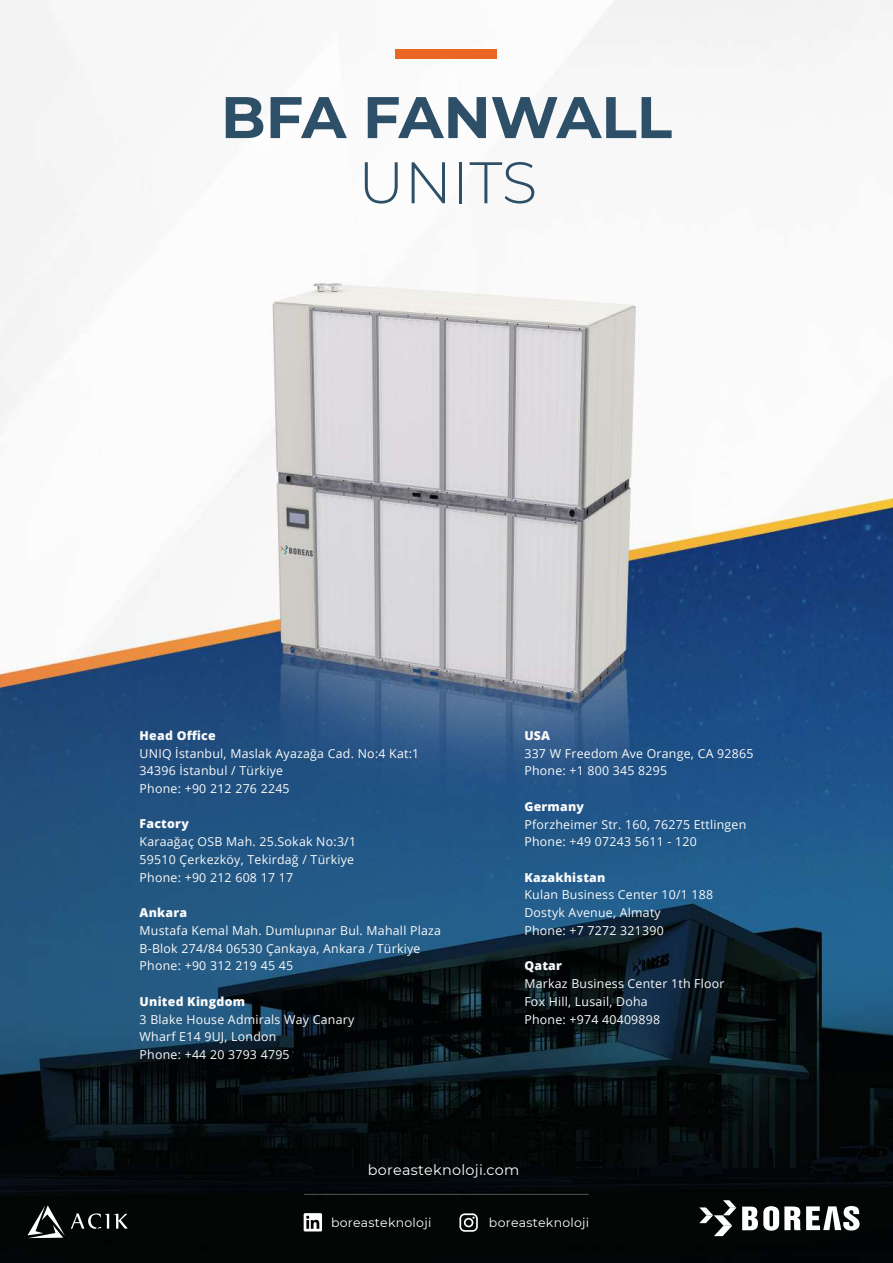
<style>
.page{position:relative;width:893px;height:1263px;background:#fff}
.page>*{position:absolute;margin:0;border:0;box-sizing:border-box;transform-origin:0 0}
.t1{font:700 58.5px "Montserrat";color:#2d4f67}
.t2{font:300 58.5px "Montserrat";color:#2d4f67}
.t3{font:14.4px "Montserrat";letter-spacing:.02em;color:#fff}
.t4{font:12.45px "Montserrat";letter-spacing:.02em;color:#fff}
.t5{font:12.3px/17.7px "Open Sans";letter-spacing:.02em;color:#fafafa}
.t6{font:800 12.3px "Open Sans";letter-spacing:.02em;color:#fafafa}
</style>
<div class="page">
<img style="left:0;top:0;width:893px;height:1263px">
<svg style="left:27px;top:1205px;width:38px;height:33px"></svg>
<svg style="left:71px;top:1213px;width:57px;height:16px"></svg>
<svg style="left:742px;top:1206px;width:117px;height:25px"></svg>
<svg style="left:699px;top:1200px;width:37px;height:36px"></svg>
<svg style="left:304px;top:1213px;width:18px;height:18px"></svg>
<svg style="left:459px;top:1213px;width:19px;height:19px"></svg>
<hr style="left:304px;top:1194px;width:285px;height:1px;background:#fff">
<div style="left:396px;top:50px;width:101px;height:9px;background:#e96624"></div>
<h1 class="t1" style="left:221px;top:75px;width:453px">BFA FANWALL</h1>
<h1 class="t2" style="left:358px;top:143px;width:181px">UNITS</h1>
<p class="t6" style="left:140px;top:726px;width:78px">Head Office</p>
<p class="t5" style="left:140px;top:744px;width:281px">UNIQ İstanbul, Maslak Ayazağa Cad. No:4 Kat:1<br>34396 İstanbul / Türkiye<br>Phone: +90 212 276 2245</p>
<p class="t6" style="left:140px;top:815px;width:51px">Factory</p>
<p class="t5" style="left:140px;top:832px;width:218px">Karaağaç OSB Mah. 25.Sokak No:3/1<br>59510 Çerkezköy, Tekirdağ / Türkiye<br>Phone: +90 212 608 17 17</p>
<p class="t6" style="left:140px;top:903px;width:49px">Ankara</p>
<p class="t5" style="left:140px;top:921px;width:303px">Mustafa Kemal Mah. Dumlupınar Bul. Mahall Plaza<br>B-Blok 274/84 06530 Çankaya, Ankara / Türkiye<br>Phone: +90 312 219 45 45</p>
<p class="t6" style="left:140px;top:992px;width:107px">United Kingdom</p>
<p class="t5" style="left:140px;top:1010px;width:216px">3 Blake House Admirals Way Canary<br>Wharf E14 9UJ, London<br>Phone: +44 20 3793 4795</p>
<p class="t6" style="left:524px;top:726px;width:27px">USA</p>
<p class="t5" style="left:524px;top:744px;width:231px">337 W Freedom Ave Orange, CA 92865<br>Phone: +1 800 345 8295</p>
<p class="t6" style="left:524px;top:797px;width:61px">Germany</p>
<p class="t5" style="left:524px;top:815px;width:223px">Pforzheimer Str. 160, 76275 Ettlingen<br>Phone: +49 07243 5611 - 120</p>
<p class="t6" style="left:524px;top:868px;width:83px">Kazakhistan</p>
<p class="t5" style="left:524px;top:886px;width:190px">Kulan Business Center 10/1 188<br>Dostyk Avenue, Almaty<br>Phone: +7 7272 321390</p>
<p class="t6" style="left:524px;top:956px;width:39px">Qatar</p>
<p class="t5" style="left:524px;top:974px;width:202px">Markaz Business Center 1th Floor<br>Fox Hill, Lusail, Doha<br>Phone: +974 40409898</p>
<p class="t3" style="left:368px;top:1159px;width:153px">boreasteknoloji.com</p>
<p class="t4" style="left:331px;top:1214px;width:102px">boreasteknoloji</p>
<p class="t4" style="left:489px;top:1214px;width:102px">boreasteknoloji</p>
</div>
